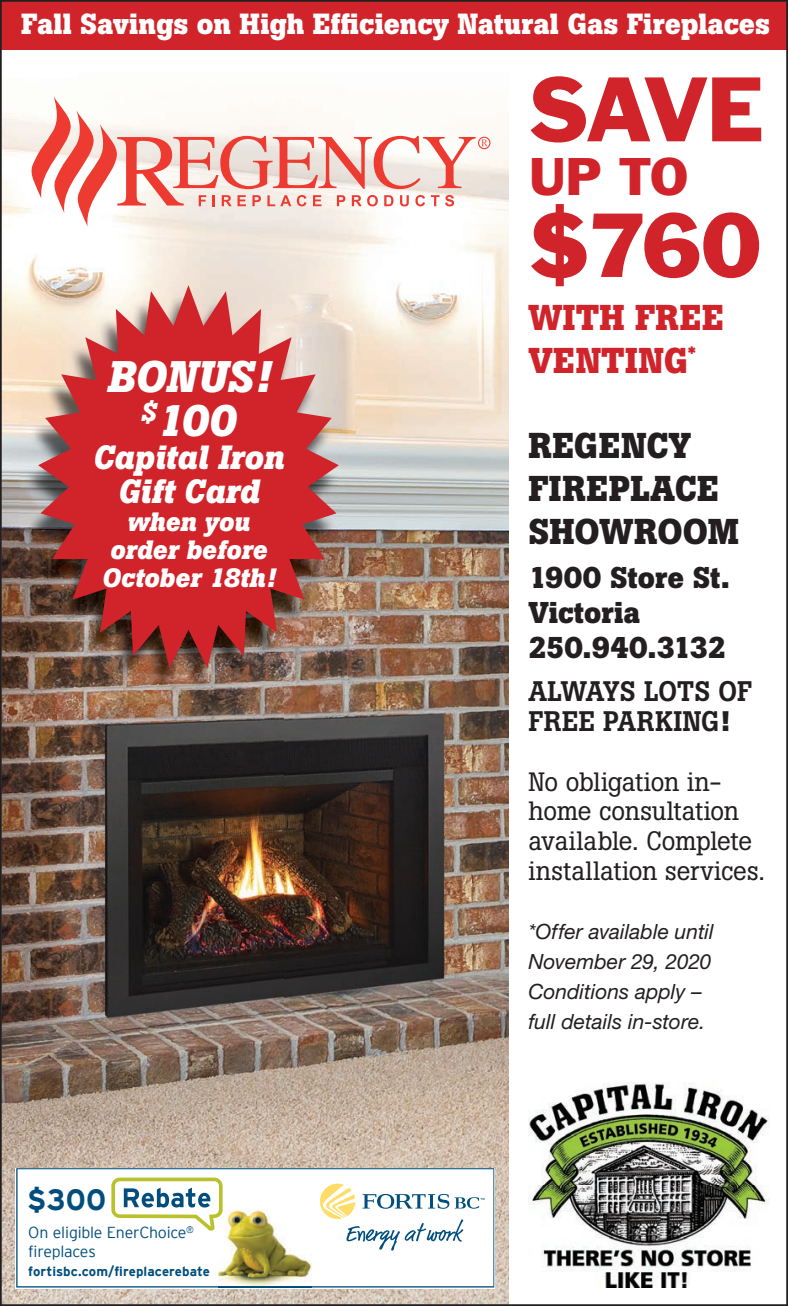
<style>
.page{position:relative;width:788px;height:1306px;background:#fff}
.page>*{position:absolute;margin:0;border:0;box-sizing:border-box;transform-origin:0 0}
.t1{font:84.52px "Franklin Gothic";letter-spacing:-.04em;color:#d1232a}
.t2{font:48.82px "Franklin Gothic";color:#d1232a}
.t3{font:italic 700 43.75px/43.8px "Boton";color:#fff;text-align:center}
.t4{font:700 35.52px/42.7px "Boton";letter-spacing:.01em;color:#231f20}
.t5{font:700 35.52px/42.7px "Boton";letter-spacing:.015em;color:#d1232a}
.t6{font:italic 700 33.25px/33.2px "Boton";letter-spacing:.01em;color:#fff;text-align:center}
.t7{font:700 29.75px/35px "Boton";color:#231f20}
.t8{font:700 29.22px "Interstate";color:#014e7d}
.t9{font:700 28.88px "Boton";letter-spacing:.005em;color:#fff}
.t10{font:500 28px/29.8px "Boton";color:#231f20}
.t11{font:26.25px/29.8px "Boton";letter-spacing:-.005em;color:#231f20}
.t12{font:italic 700 26.25px/28px "Boton";color:#fff;text-align:center}
.t13{font:italic 21px/29.8px "Helvetica Neue";color:#231f20}
.t14{font:300 15.92px/19.1px "Interstate";letter-spacing:-.015em;color:#014e7d}
.t15{font:700 13.3px "Interstate";letter-spacing:.005em;color:#014e7d}
.s1{font-weight:700}
</style>
<div class="page">
<img style="left:0;top:0;width:788px;height:1305px">
<img style="left:21px;top:291px;width:316px;height:398px">
<img style="left:38px;top:285px;width:301px;height:383px">
<h3 class="t9" style="left:21px;top:13px;width:750px">Fall Savings on High Efficiency Natural Gas Fireplaces</h3>
<h1 class="t1" style="left:528px;top:55px;width:237px">SAVE</h1>
<h2 class="t2" style="left:528px;top:145px;width:161px">UP TO</h2>
<h1 class="t1" style="left:528px;top:191px;width:235px">$760</h1>
<h3 class="t5" style="left:528px;top:300px;width:197px">WITH FREE<br>VENTING<sup>*</sup></h3>
<h3 class="t3" style="left:107px;top:355px;width:165px">BONUS! <sup>$</sup>100</h3>
<h3 class="t6" style="left:93px;top:441px;width:193px">Capital Iron<br>Gift Card</h3>
<p class="t12" style="left:102px;top:507px;width:175px">when you order before<br>October 18th!</p>
<h3 class="t4" style="left:528px;top:428px;width:212px">REGENCY<br>FIREPLACE<br>SHOWROOM</h3>
<h3 class="t7" style="left:528px;top:562px;width:203px">1900 Store St.<br>Victoria<br>250.940.3132</h3>
<h3 class="t10" style="left:528px;top:676px;width:225px">ALWAYS LOTS OF<br>FREE PARKING<span class="s1">!</span></h3>
<p class="t11" style="left:528px;top:766px;width:238px">No obligation in&shy;home consultation available. Complete installation services.</p>
<h3 class="t8" style="left:27px;top:1183px;width:80px">$300</h3>
<p class="t14" style="left:28px;top:1223px;width:167px">On eligible EnerChoice<sup>® </sup>fireplaces</p>
<p class="t15" style="left:28px;top:1264px;width:183px">fortisbc.com/fireplacerebate</p>
<p class="t13" style="left:528px;top:916px;width:187px">*Offer available until<br>November 29, 2020<br>Conditions apply – full details in-store.</p>
</div>
